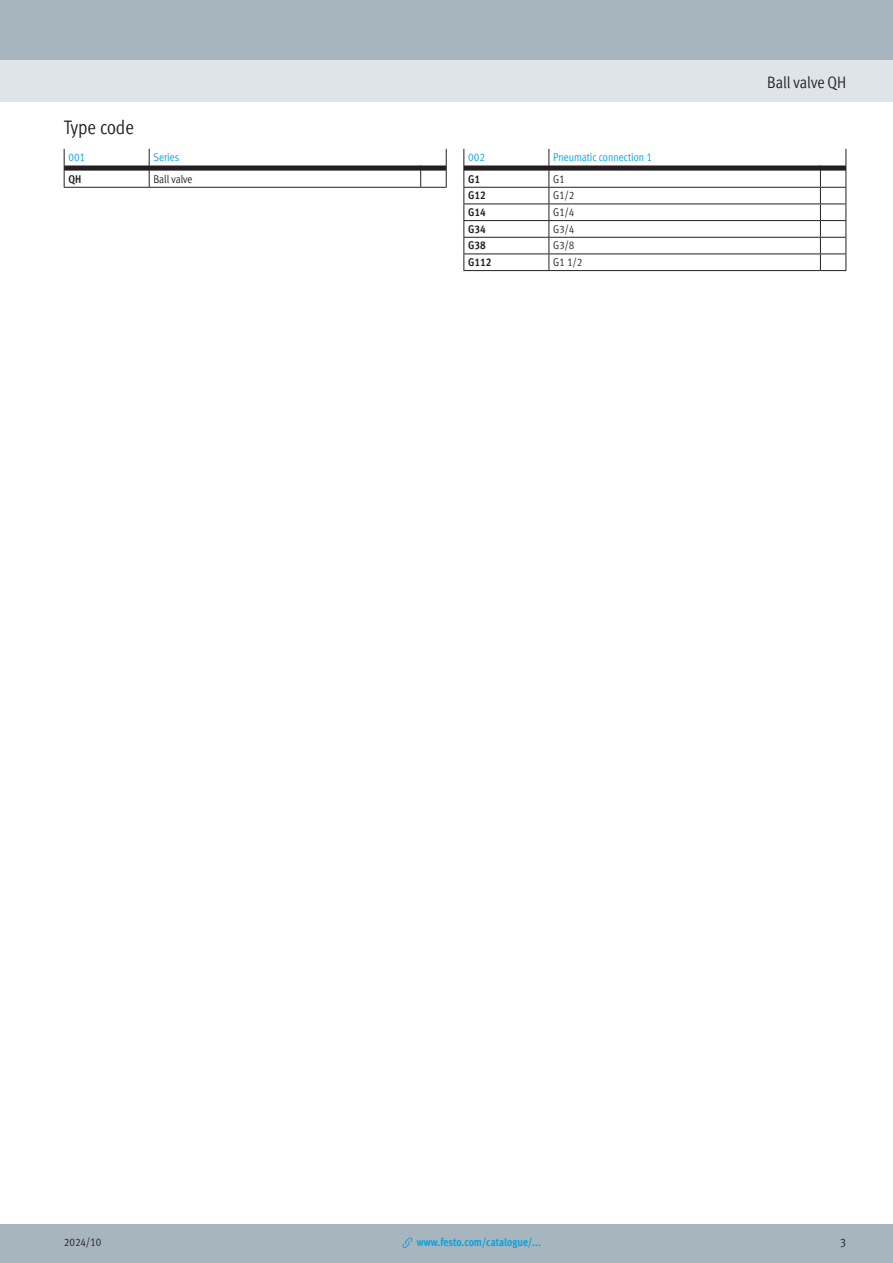
<style>
.page{position:relative;width:893px;height:1263px;background:#fff}
.page>*{position:absolute;margin:0;border:0;box-sizing:border-box;transform-origin:0 0}
.t1{font:condensed 19.5px "Festo";color:#231f20}
.t2{font:condensed 16.5px "Festo";letter-spacing:-.005em;color:#231f20}
.t3{font:condensed 12.75px "Festo";color:#231f20}
.FES_tab_regular{font:condensed 11.25px "Festo";color:#231f20}
.FES_tab_head_2{font:condensed 11.25px "Festo";color:#00a1e3}
.t4{font:700 condensed 11.25px "Festo";color:#00a1e3}
.FES_type_code{font:700 condensed 11.25px "Festo";color:#231f20}
</style>
<div class="page">
<div style="left:0;top:1225px;width:893px;height:38px;background:#a7b6be"></div>
<div style="left:0;top:60px;width:893px;height:42px;background:#dfe4e8"></div>
<div style="left:0;top:0;width:893px;height:60px;background:#a7b6be"></div>
<svg style="left:402px;top:1237px;width:10px;height:11px"></svg>
<svg style="left:64px;top:149px;width:383px;height:39px"></svg>
<svg style="left:463px;top:149px;width:384px;height:122px"></svg>
<h1 class="t1" style="left:64px;top:113px;width:72px">Type code</h1>
<p class="FES_tab_head_2" style="left:68px;top:149px;width:18px">001</p>
<p class="FES_tab_head_2" style="left:153px;top:149px;width:27px">Series</p>
<p class="FES_type_code" style="left:68px;top:170px;width:14px">QH</p>
<p class="FES_tab_regular" style="left:153px;top:170px;width:41px">Ball valve</p>
<p class="FES_tab_head_2" style="left:468px;top:149px;width:18px">002</p>
<p class="FES_tab_head_2" style="left:553px;top:149px;width:101px">Pneumatic connection 1</p>
<p class="FES_type_code" style="left:468px;top:170px;width:13px">G1</p>
<p class="FES_tab_regular" style="left:553px;top:170px;width:13px">G1</p>
<p class="FES_type_code" style="left:468px;top:187px;width:19px">G12</p>
<p class="FES_tab_regular" style="left:553px;top:187px;width:23px">G1/2</p>
<p class="FES_type_code" style="left:468px;top:203px;width:19px">G14</p>
<p class="FES_tab_regular" style="left:553px;top:204px;width:23px">G1/4</p>
<p class="FES_type_code" style="left:468px;top:220px;width:19px">G34</p>
<p class="FES_tab_regular" style="left:553px;top:220px;width:23px">G3/4</p>
<p class="FES_type_code" style="left:468px;top:237px;width:19px">G38</p>
<p class="FES_tab_regular" style="left:553px;top:237px;width:23px">G3/8</p>
<p class="FES_type_code" style="left:468px;top:253px;width:25px">G112</p>
<p class="FES_tab_regular" style="left:553px;top:254px;width:31px">G1 1/2</p>
<h2 class="t2" style="left:767px;top:71px;width:80px">Ball valve QH</h2>
<p class="FES_tab_regular" style="left:64px;top:1234px;width:39px">2024/10</p>
<p class="t4" style="left:417px;top:1233px;width:126px">www.festo.com/catalogue/...</p>
<p class="t3" style="left:840px;top:1233px;width:8px">3</p>
</div>
